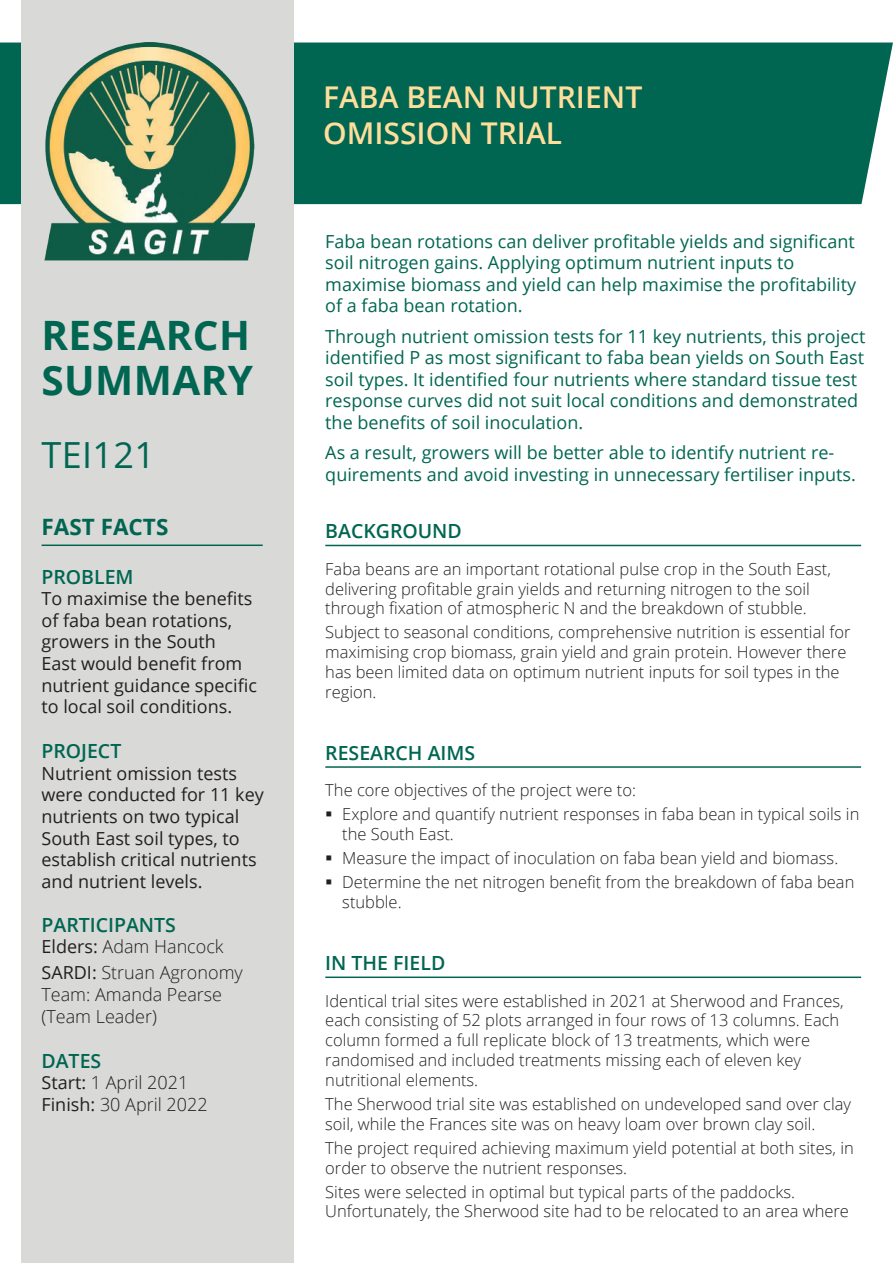
<style>
.page{position:relative;width:893px;height:1263px;background:#fff}
.page>*{position:absolute;margin:0;border:0;box-sizing:border-box;transform-origin:0 0}
.t1{font:700 40.5px/45px "Open Sans";letter-spacing:.01em;color:#006651}
.t2{font:36px "Open Sans";letter-spacing:.01em;color:#006651}
.t3{font:600 30px/36px "Open Sans";color:#ffde9c}
.t4{font:700 22.5px "Open Sans";color:#006651}
.t5{font:600 19.5px "Open Sans";color:#006651}
.t6{font:18px/21.6px "Open Sans";color:#006651}
.t7{font:18px/21.6px "Open Sans";color:#231f20}
.t8{font:300 18px/21.6px "Open Sans";color:#231f20}
.t9{font:300 16.5px/19.8px "Open Sans";color:#231f20}
.s1{font-weight:400}
</style>
<div class="page">
<div style="left:0;top:43px;width:893px;height:161px;background:#006651"></div>
<div style="left:21px;top:0;width:273px;height:1263px;background:#d9d9d8"></div>
<img style="left:44px;top:43px;width:210px;height:218px">
<hr style="left:42px;top:544px;width:221px;height:2px;background:#006651">
<hr style="left:325px;top:545px;width:536px;height:1px;background:#006651">
<hr style="left:325px;top:766px;width:536px;height:2px;background:#006651">
<hr style="left:325px;top:976px;width:536px;height:2px;background:#006651">
<h1 class="t1" style="left:41px;top:313px;width:213px">RESEARCH<br>SUMMARY</h1>
<h2 class="t2" style="left:41px;top:440px;width:115px">TEI121</h2>
<h3 class="t4" style="left:42px;top:514px;width:128px">FAST FACTS</h3>
<p class="t5" style="left:41px;top:569px;width:94px">PROBLEM</p>
<p class="t7" style="left:41px;top:587px;width:217px">To maximise the benefits of faba bean rotations, growers in the South<br>East would benefit from nutrient guidance specific to local soil conditions.</p>
<p class="t5" style="left:41px;top:743px;width:81px">PROJECT</p>
<p class="t7" style="left:41px;top:764px;width:224px">Nutrient omission tests were conducted for 11 key nutrients on two typical<br>South East soil types, to establish critical nutrients and nutrient levels.</p>
<p class="t5" style="left:41px;top:917px;width:136px">PARTICIPANTS</p>
<p class="t8" style="left:41px;top:936px;width:203px;line-height:25.8px"><span class="s1">Elders:</span> Adam Hancock<br><span class="s1">SARDI:</span> Struan Agronomy</p>
<p class="t8" style="left:41px;top:985px;width:182px">Team: Amanda Pearse (Team Leader)</p>
<p class="t5" style="left:41px;top:1053px;width:61px">DATES</p>
<p class="t8" style="left:41px;top:1074px;width:168px"><span class="s1">Start:</span> 1 April 2021<br><span class="s1">Finish:</span> 30 April 2022</p>
<h3 class="t3" style="left:323px;top:82px;width:321px">FABA BEAN NUTRIENT<br>OMISSION TRIAL</h3>
<p class="t6" style="left:325px;top:230px;width:532px">Faba bean rotations can deliver profitable yields and significant soil nitrogen gains. Applying optimum nutrient inputs to maximise biomass and yield can help maximise the profitability of a faba bean rotation.</p>
<p class="t6" style="left:325px;top:327px;width:542px">Through nutrient omission tests for 11 key nutrients, this project identified P as most significant to faba bean yields on South East soil types. It identified four nutrients where standard tissue test response curves did not suit local conditions and demonstrated the benefits of soil inoculation.</p>
<p class="t6" style="left:325px;top:444px;width:532px">As a result, growers will be better able to identify nutrient re&shy;quirements and avoid investing in unnecessary fertiliser inputs.</p>
<p class="t5" style="left:325px;top:523px;width:138px">BACKGROUND</p>
<p class="t9" style="left:325px;top:561px;width:507px">Faba beans are an important rotational pulse crop in the South East, delivering profitable grain yields and returning nitrogen to the soil through fixation of atmospheric N and the breakdown of stubble.</p>
<p class="t9" style="left:325px;top:622px;width:527px">Subject to seasonal conditions, comprehensive nutrition is essential for maximising crop biomass, grain yield and grain protein. However there has been limited data on optimum nutrient inputs for soil types in the region.</p>
<p class="t5" style="left:325px;top:745px;width:151px">RESEARCH AIMS</p>
<p class="t9" style="left:342px;top:778px;width:519px;line-height:24px;text-indent:-17px">The core objectives of the project were to:<br>Explore and quantify nutrient responses in faba bean in typical soils in</p>
<p class="t9" style="left:342px;top:822px;width:514px;line-height:24px">the South East.<br>Measure the impact of inoculation on faba bean yield and biomass.<br>Determine the net nitrogen benefit from the breakdown of faba bean</p>
<p class="t9" style="left:342px;top:892px;width:61px">stubble.</p>
<p class="t5" style="left:325px;top:955px;width:122px">IN THE FIELD</p>
<p class="t9" style="left:325px;top:990px;width:520px">Identical trial sites were established in 2021 at Sherwood and Frances, each consisting of 52 plots arranged in four rows of 13 columns. Each column formed a full replicate block of 13 treatments, which were randomised and included treatments missing each of eleven key nutritional elements.</p>
<p class="t9" style="left:325px;top:1093px;width:527px">The Sherwood trial site was established on undeveloped sand over clay soil, while the Frances site was on heavy loam over brown clay soil.</p>
<p class="t9" style="left:325px;top:1137px;width:530px">The project required achieving maximum yield potential at both sites, in order to observe the nutrient responses.</p>
<p class="t9" style="left:325px;top:1181px;width:525px">Sites were selected in optimal but typical parts of the paddocks.<br>Unfortunately, the Sherwood site had to be relocated to an area where</p>
</div>
